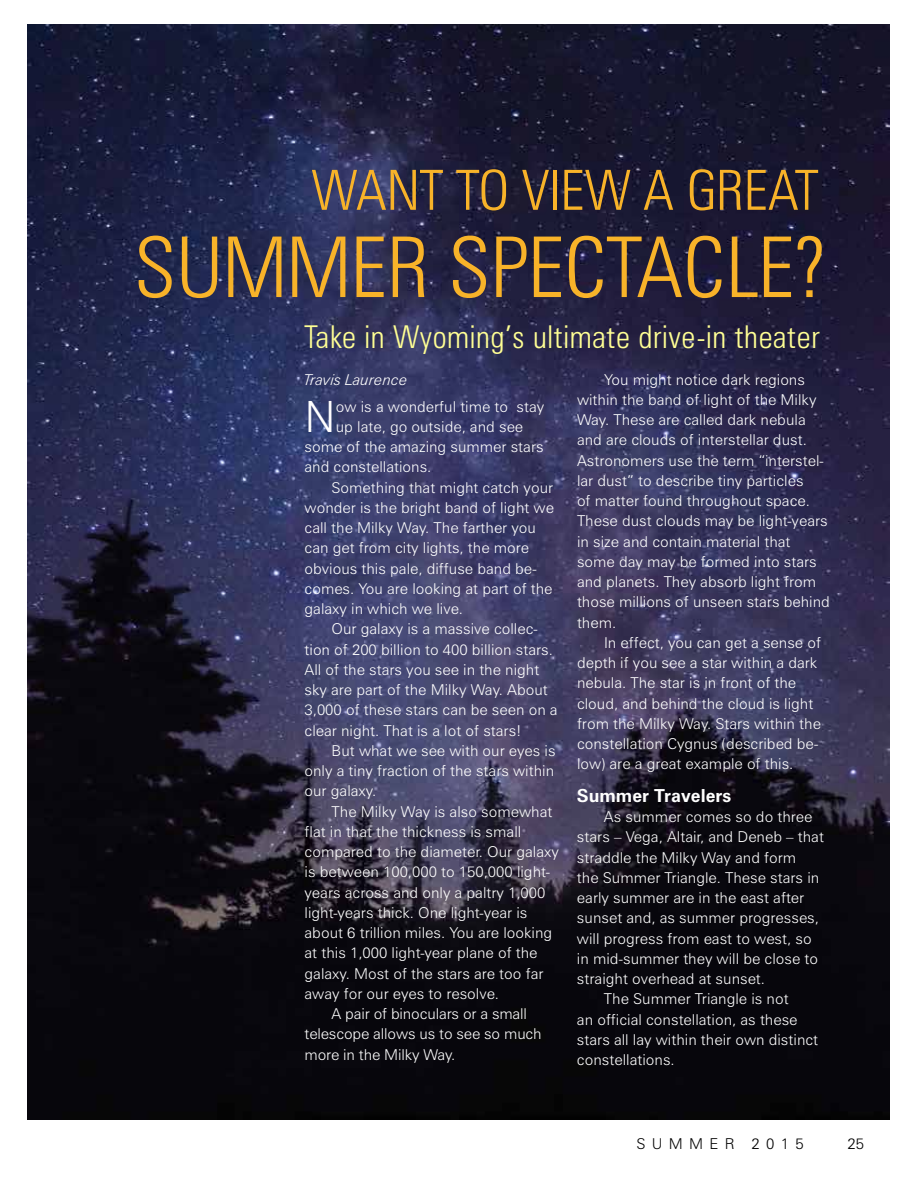
<style>
.page{position:relative;width:918px;height:1188px;background:#fff}
.page>*{position:absolute;margin:0;border:0;box-sizing:border-box;transform-origin:0 0}
.t1{font:300 condensed 84px "Zurich BT";color:#f8b329}
.t2{font:300 condensed 55.5px "Zurich BT";color:#f8b329}
.t3{font:300 43.2px "Zurich BT";color:#fff}
.t4{font:300 condensed 31.5px "Zurich BT";letter-spacing:.02em;color:#ffff94}
.t5{font:700 18px "Zurich BT";color:#fff}
.t6{font:300 15px/20.2px "Zurich BT";color:#fff}
.t7{font:italic 300 15px "Zurich BT";color:#fff}
.t8{font:300 15px "Zurich BT";letter-spacing:.42em;color:#000}
</style>
<div class="page">
<img style="left:27px;top:25px;width:863px;height:1095px">
<h2 class="t2" style="left:311px;top:156px;width:509px">WANT TO VIEW A GREAT</h2>
<h1 class="t1" style="left:134px;top:216px;width:693px">SUMMER SPECTACLE?</h1>
<h3 class="t4" style="left:305px;top:318px;width:517px">Take in Wyoming’s ultimate drive-in theater</h3>
<p class="t7" style="left:305px;top:370px;width:105px">Travis Laurence</p>
<h3 class="t3" style="left:305px;top:390px;width:33px">N</h3>
<p class="t6" style="left:336px;top:396px;width:210px">ow is a wonderful time to stay</p>
<p class="t6" style="left:336px;top:416px;width:189px">up late, go outside, and see</p>
<p class="t6" style="left:305px;top:437px;width:241px">some of the amazing summer stars</p>
<p class="t6" style="left:305px;top:457px;width:128px">and constellations.</p>
<p class="t6" style="left:332px;top:477px;width:223px">Something that might catch your</p>
<p class="t6" style="left:305px;top:497px;width:251px">wonder is the bright band of light we</p>
<p class="t6" style="left:305px;top:518px;width:233px">call the Milky Way. The farther you</p>
<p class="t6" style="left:305px;top:538px;width:226px">can get from city lights, the more</p>
<p class="t6" style="left:305px;top:558px;width:234px">obvious this pale, diffuse band be-</p>
<p class="t6" style="left:305px;top:578px;width:249px">comes. You are looking at part of the</p>
<p class="t6" style="left:305px;top:599px;width:160px">galaxy in which we live.</p>
<p class="t6" style="left:332px;top:619px;width:208px">Our galaxy is a massive collec-</p>
<p class="t6" style="left:305px;top:639px;width:250px">tion of 200 billion to 400 billion stars.</p>
<p class="t6" style="left:305px;top:659px;width:236px">All of the stars you see in the night</p>
<p class="t6" style="left:305px;top:680px;width:245px">sky are part of the Milky Way. About</p>
<p class="t6" style="left:305px;top:700px;width:255px">3,000 of these stars can be seen on a</p>
<p class="t6" style="left:305px;top:720px;width:219px">clear night. That is a lot of stars!</p>
<p class="t6" style="left:332px;top:740px;width:226px">But what we see with our eyes is</p>
<p class="t6" style="left:305px;top:761px;width:251px">only a tiny fraction of the stars within</p>
<p class="t6" style="left:305px;top:781px;width:73px">our galaxy.</p>
<p class="t6" style="left:332px;top:801px;width:222px">The Milky Way is also somewhat</p>
<p class="t6" style="left:305px;top:821px;width:218px">flat in that the thickness is small</p>
<p class="t6" style="left:305px;top:842px;width:256px">compared to the diameter. Our galaxy</p>
<p class="t6" style="left:305px;top:862px;width:247px">is between 100,000 to 150,000 light-</p>
<p class="t6" style="left:305px;top:882px;width:242px">years across and only a paltry 1,000</p>
<p class="t6" style="left:305px;top:902px;width:224px">light-years thick. One light-year is</p>
<p class="t6" style="left:305px;top:923px;width:249px">about 6 trillion miles. You are looking</p>
<p class="t6" style="left:305px;top:943px;width:234px">at this 1,000 light-year plane of the</p>
<p class="t6" style="left:305px;top:963px;width:240px">galaxy. Most of the stars are too far</p>
<p class="t6" style="left:305px;top:983px;width:196px">away for our eyes to resolve.</p>
<p class="t6" style="left:332px;top:1004px;width:197px">A pair of binoculars or a small</p>
<p class="t6" style="left:305px;top:1024px;width:239px">telescope allows us to see so much</p>
<p class="t6" style="left:305px;top:1044px;width:152px">more in the Milky Way.</p>
<p class="t6" style="left:577px;top:369px;width:254px;text-indent:27px">You might notice dark regions within the band of light of the Milky<br>Way. These are called dark nebula and are clouds of interstellar dust.<br>Astronomers use the term “interstel&shy;lar dust” to describe tiny particles<br>of matter found throughout space.<br>These dust clouds may be light-years in size and contain material that some day may be formed into stars and planets. They absorb light from those millions of unseen stars behind them.</p>
<p class="t6" style="left:577px;top:632px;width:246px;text-indent:27px">In effect, you can get a sense of depth if you see a star within a dark nebula. The star is in front of the cloud, and behind the cloud is light from the Milky Way. Stars within the constellation Cygnus (described be&shy;low) are a great example of this.</p>
<p class="t5" style="left:577px;top:784px;width:156px">Summer Travelers</p>
<p class="t6" style="left:604px;top:806px;width:210px">As summer comes so do three</p>
<p class="t6" style="left:577px;top:827px;width:249px">stars – Vega, Altair, and Deneb – that</p>
<p class="t6" style="left:577px;top:847px;width:221px">straddle the Milky Way and form</p>
<p class="t6" style="left:577px;top:867px;width:244px">the Summer Triangle. These stars in</p>
<p class="t6" style="left:577px;top:887px;width:229px">early summer are in the east after</p>
<p class="t6" style="left:577px;top:908px;width:244px">sunset and, as summer progresses,</p>
<p class="t6" style="left:577px;top:928px;width:236px">will progress from east to west, so</p>
<p class="t6" style="left:577px;top:948px;width:243px">in mid-summer they will be close to</p>
<p class="t6" style="left:577px;top:968px;width:190px">straight overhead at sunset.</p>
<p class="t6" style="left:604px;top:989px;width:186px">The Summer Triangle is not</p>
<p class="t6" style="left:577px;top:1009px;width:222px">an official constellation, as these</p>
<p class="t6" style="left:577px;top:1029px;width:243px">stars all lay within their own distinct</p>
<p class="t6" style="left:577px;top:1049px;width:99px">constellations.</p>
<p class="t8" style="left:637px;top:1135px;width:169px">SUMMER 2015</p>
<p class="t8" style="left:847px;top:1135px;width:18px">25</p>
</div>
